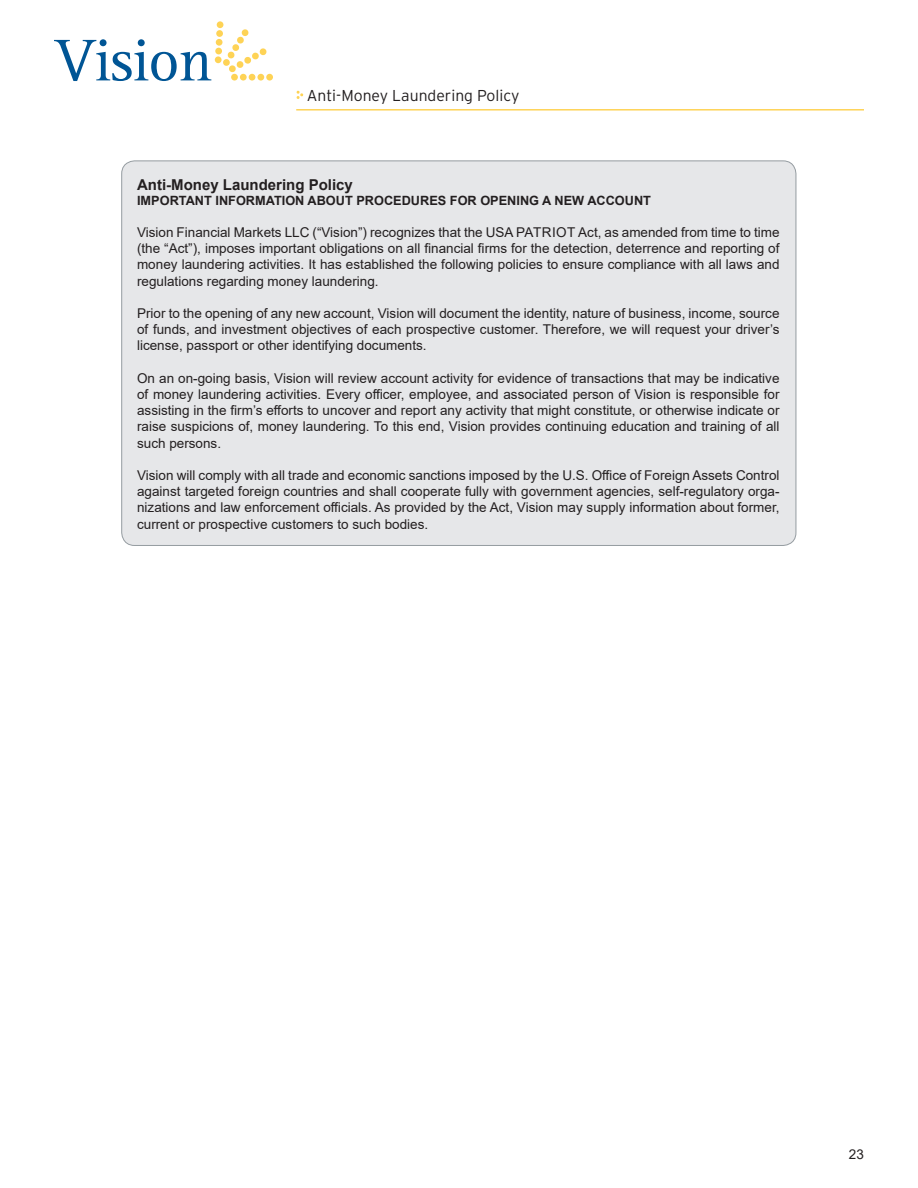
<style>
.page{position:relative;width:918px;height:1188px;background:#fff}
.page>*{position:absolute;margin:0;border:0;box-sizing:border-box;transform-origin:0 0}
.t1{font:60.9px "Rotis Serif";letter-spacing:-.02em;color:#005595}
.t2{font:300 15.75px "Interstate";color:#231f20}
.t3{font:700 15px "Arial";color:#231f20}
.t4{font:13.5px/16.2px "Arial";color:#231f20;text-align:justify}
.t5{font:700 12.75px "Arial";color:#231f20}
</style>
<div class="page">
<svg style="left:296px;top:91px;width:7px;height:8px"></svg>
<hr style="left:296px;top:109px;width:568px;height:2px;background:#fed356">
<div style="left:231px;top:74px;width:7px;height:7px;background:#fed356;border-radius:50%"></div>
<div style="left:240px;top:74px;width:7px;height:7px;background:#fed356;border-radius:50%"></div>
<div style="left:249px;top:74px;width:6px;height:7px;background:#fed356;border-radius:50%"></div>
<div style="left:257px;top:74px;width:7px;height:7px;background:#fed356;border-radius:50%"></div>
<div style="left:266px;top:74px;width:7px;height:7px;background:#fed356;border-radius:50%"></div>
<svg style="left:223px;top:29px;width:44px;height:44px"></svg>
<div style="left:215px;top:56px;width:7px;height:7px;background:#fed356;border-radius:50%"></div>
<div style="left:215px;top:48px;width:7px;height:7px;background:#fed356;border-radius:50%"></div>
<div style="left:216px;top:39px;width:7px;height:7px;background:#fed356;border-radius:50%"></div>
<div style="left:216px;top:30px;width:7px;height:7px;background:#fed356;border-radius:50%"></div>
<div style="left:217px;top:21px;width:7px;height:7px;background:#fed356;border-radius:50%"></div>
<div style="left:122px;top:161px;width:674px;height:384px;background:#e6e7e9;border-radius:13px"></div>
<h1 class="t1" style="left:55px;top:26px;width:159px">Vision</h1>
<p class="t2" style="left:307px;top:86px;width:214px">Anti-Money Laundering Policy</p>
<p class="t3" style="left:137px;top:174px;width:217px">Anti-Money Laundering Policy</p>
<p class="t5" style="left:137px;top:192px;width:515px">IMPORTANT INFORMATION ABOUT PROCEDURES FOR OPENING A NEW ACCOUNT</p>
<p class="t4" style="left:137px;top:224px;width:644px">Vision Financial Markets LLC (“Vision”) recognizes that the USA PATRIOT Act, as amended from time to time (the “Act”), imposes important obligations on all financial firms for the detection, deterrence and reporting of money laundering activities. It has established the following policies to ensure compliance with all laws and regulations regarding money laundering.</p>
<p class="t4" style="left:137px;top:305px;width:644px">Prior to the opening of any new account, Vision will document the identity, nature of business, income, source of funds, and investment objectives of each prospective customer. Therefore, we will request your driver’s license, passport or other identifying documents.</p>
<p class="t4" style="left:137px;top:370px;width:644px">On an on-going basis, Vision will review account activity for evidence of transactions that may be indicative of money laundering activities. Every officer, employee, and associated person of Vision is responsible for assisting in the firm’s efforts to uncover and report any activity that might constitute, or otherwise indicate or raise suspicions of, money laundering. To this end, Vision provides continuing education and training of all such persons.</p>
<p class="t4" style="left:137px;top:467px;width:644px">Vision will comply with all trade and economic sanctions imposed by the U.S. Office of Foreign Assets Control against targeted foreign countries and shall cooperate fully with government agencies, self-regulatory orga&shy;nizations and law enforcement officials. As provided by the Act, Vision may supply information about former, current or prospective customers to such bodies.</p>
<p class="t4" style="left:849px;top:1146px;width:17px">23</p>
</div>
